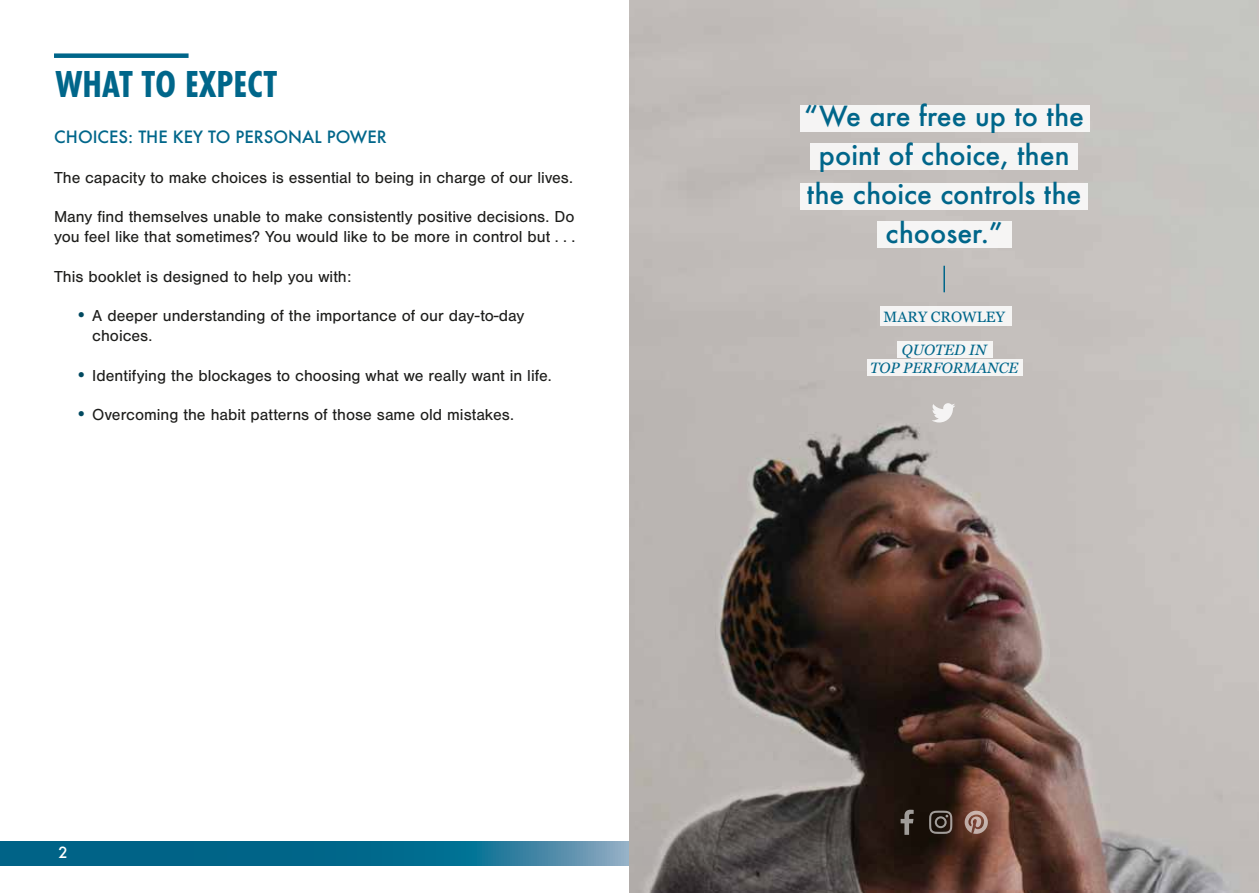
<style>
.page{position:relative;width:1259px;height:893px;background:#fff}
.page>*{position:absolute;margin:0;border:0;box-sizing:border-box;transform-origin:0 0}
.t1{font:700 39px "Futura PT Cond";color:#00668a}
.t2{font:500 27px/39px "Futura";color:#00668a;text-align:center}
.t3{font:16.5px/19.8px "Nimbus San";color:#1d1d1b}
.t4{font:500 16.5px "Futura";color:#00668a}
.t5{font:italic 15px/18px "Georgia";color:#00668a;text-align:center}
.t6{font:15px "Georgia";color:#00668a}
.t7{font:500 15px "Futura";color:#fff}
.s1{font-family:"Futura";font-weight:500;color:#004960}
</style>
<div class="page">
<svg style="left:0;top:841px;width:629px;height:25px;background:#136f91"></svg>
<img style="left:629px;top:0;width:630px;height:893px">
<div style="left:54px;top:53px;width:135px;height:5px;background:#00668a"></div>
<svg style="left:900px;top:810px;width:13px;height:25px"></svg>
<svg style="left:929px;top:811px;width:23px;height:23px"></svg>
<svg style="left:964px;top:811px;width:24px;height:23px"></svg>
<svg style="left:931px;top:403px;width:24px;height:19px"></svg>
<div style="left:800px;top:105px;width:289px;height:27px;background:#f6f5f4"></div>
<div style="left:810px;top:143px;width:268px;height:27px;background:#f5f5f4"></div>
<div style="left:800px;top:183px;width:287px;height:27px;background:#f6f5f4"></div>
<div style="left:876px;top:221px;width:135px;height:27px;background:#f6f5f4"></div>
<hr style="left:943px;top:266px;width:2px;height:26px;background:#00668a">
<div style="left:879px;top:306px;width:132px;height:20px;background:#f5f4f4"></div>
<div style="left:897px;top:341px;width:96px;height:17px;background:#f5f5f4"></div>
<div style="left:867px;top:360px;width:156px;height:16px;background:#f5f4f4"></div>
<h1 class="t1" style="left:56px;top:61px;width:223px">WHAT TO EXPECT</h1>
<p class="t4" style="left:54px;top:126px;width:334px">CHOICES: THE KEY TO PERSONAL POWER</p>
<p class="t3" style="left:54px;top:167px;width:520px">The capacity to make choices is essential to being in charge of our lives.</p>
<p class="t3" style="left:54px;top:207px;width:523px">Many find themselves unable to make consistently positive decisions. Do you feel like that sometimes? You would like to be more in control but . . .</p>
<p class="t3" style="left:54px;top:266px;width:299px">This booklet is designed to help you with:</p>
<p class="t3" style="left:92px;top:306px;width:433px;text-indent:-17px"><span class="s1">•</span> A deeper understanding of the importance of our day-to-day choices.</p>
<p class="t3" style="left:75px;top:365px;width:478px"><span class="s1">•</span> Identifying the blockages to choosing what we really want in life.</p>
<p class="t3" style="left:75px;top:405px;width:440px"><span class="s1">•</span> Overcoming the habit patterns of those same old mistakes.</p>
<p class="t7" style="left:59px;top:842px;width:11px">2</p>
<h2 class="t2" style="left:804px;top:96px;width:281px">“We are free up to the point of choice, then the choice controls the chooser.”</h2>
<p class="t6" style="left:883px;top:305px;width:123px">MARY CROWLEY</p>
<p class="t5" style="left:870px;top:340px;width:149px">QUOTED IN<br>TOP PERFORMANCE</p>
</div>
